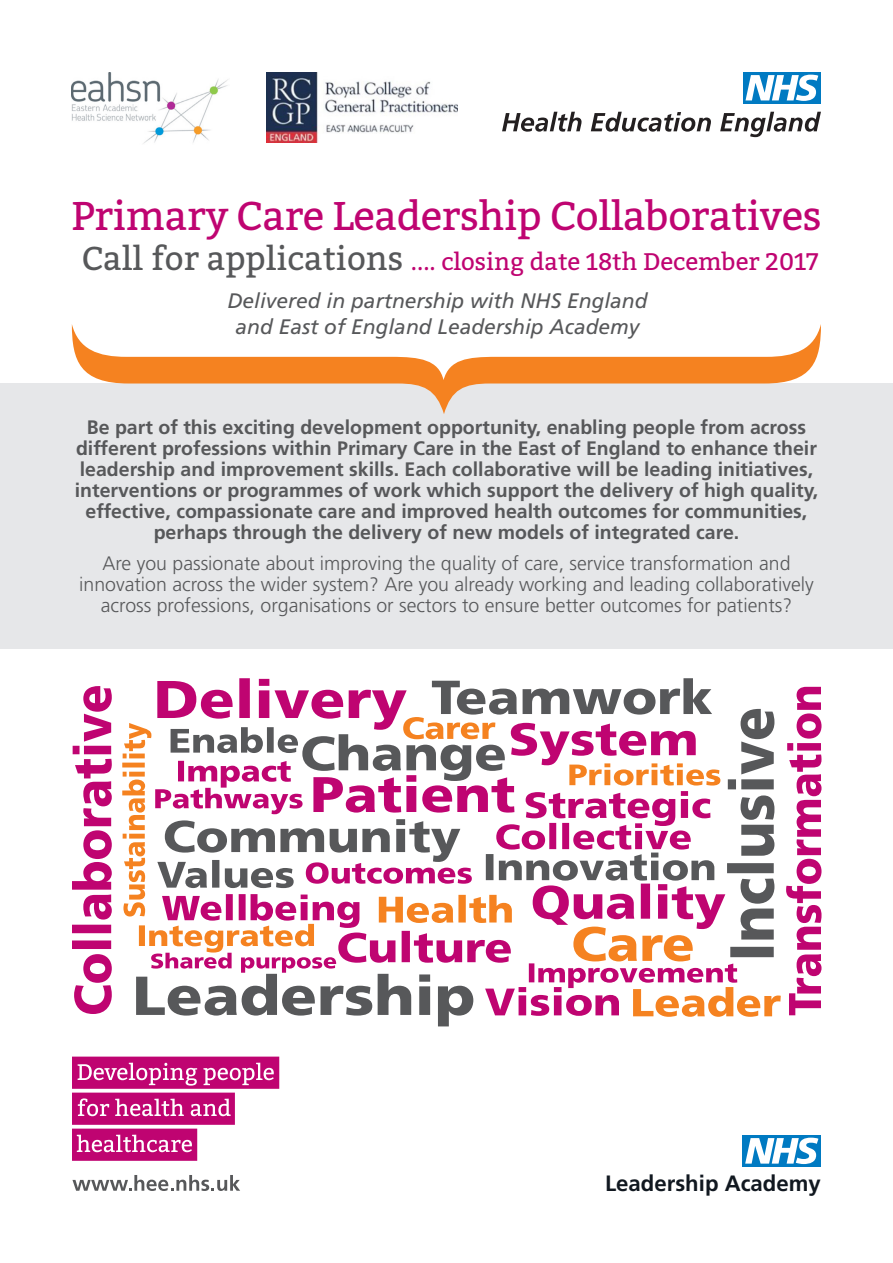
<style>
.page{position:relative;width:893px;height:1263px;background:#fff}
.page>*{position:absolute;margin:0;border:0;box-sizing:border-box;transform-origin:0 0}
.t1{font:40.2px "Bitter";letter-spacing:-.01em;color:#bf0471}
.t2{font:24px "Bitter";color:#bf0471}
.t3{font:700 22.2px "Frutiger";color:#111820}
.Box_-_Body_Italic_Da{font:italic 21px "Frutiger LT Std";color:#57585a}
.t4{font:700 19.5px/21px "Frutiger LT Std";color:#57585a;text-align:center}
.t5{font:300 19.5px/21px "Frutiger LT Std";color:#57585a;text-align:center}
.s1{font-size:33px;color:#57585a}
</style>
<div class="page">
<div style="left:0;top:383px;width:893px;height:265px;background:#e6e7e9"></div>
<svg style="left:72px;top:324px;width:749px;height:90px"></svg>
<svg style="left:72px;top:1175px;width:168px;height:16px"></svg>
<div style="left:72px;top:1056px;width:207px;height:33px;background:#bf0471"></div>
<div style="left:72px;top:1092px;width:163px;height:33px;background:#bf0471"></div>
<div style="left:72px;top:1128px;width:125px;height:33px;background:#bf0471"></div>
<svg style="left:78px;top:1063px;width:119px;height:22px"></svg>
<svg style="left:203px;top:1063px;width:71px;height:22px"></svg>
<svg style="left:78px;top:1098px;width:31px;height:18px"></svg>
<svg style="left:115px;top:1099px;width:69px;height:17px"></svg>
<svg style="left:191px;top:1099px;width:40px;height:17px"></svg>
<svg style="left:77px;top:1135px;width:115px;height:17px"></svg>
<div style="left:743px;top:72px;width:78px;height:32px;background:#007ac2"></div>
<svg style="left:745px;top:75px;width:73px;height:26px"></svg>
<svg style="left:502px;top:112px;width:80px;height:20px"></svg>
<svg style="left:591px;top:112px;width:120px;height:20px"></svg>
<svg style="left:720px;top:112px;width:101px;height:25px"></svg>
<img style="left:72px;top:72px;width:156px;height:72px">
<img style="left:266px;top:72px;width:192px;height:71px">
<svg style="left:72px;top:686px;width:40px;height:328px"></svg>
<svg style="left:122px;top:678px;width:699px;height:348px"></svg>
<div style="left:743px;top:1135px;width:78px;height:32px;background:#007ac2"></div>
<svg style="left:745px;top:1137px;width:74px;height:28px"></svg>
<p class="t1" style="left:71px;top:192px;width:752px">Primary Care Leadership Collaboratives</p>
<p class="t2" style="left:82px;top:248px;width:738px"><span class="s1">Call for applications</span> .... closing date 18th December 2017</p>
<p class="Box_-_Body_Italic_Da" style="left:227px;top:289px;width:422px">Delivered in partnership with NHS England</p>
<p class="Box_-_Body_Italic_Da" style="left:236px;top:314px;width:405px">and East of England Leadership Academy</p>
<p class="t4" style="left:75px;top:416px;width:745px">Be part of this exciting development opportunity, enabling people from across different professions within Primary Care in the East of England to enhance their leadership and improvement skills. Each collaborative will be leading initiatives, interventions or programmes of work which support the delivery of high quality, effective, compassionate care and improved health outcomes for communities, perhaps through the delivery of new models of integrated care.</p>
<p class="t5" style="left:79px;top:553px;width:736px">Are you passionate about improving the quality of care, service transformation and innovation across the wider system? Are you already working and leading collaboratively across professions, organisations or sectors to ensure better outcomes for patients?</p>
<p class="t3" style="left:605px;top:1170px;width:217px">Leadership Academy</p>
</div>
